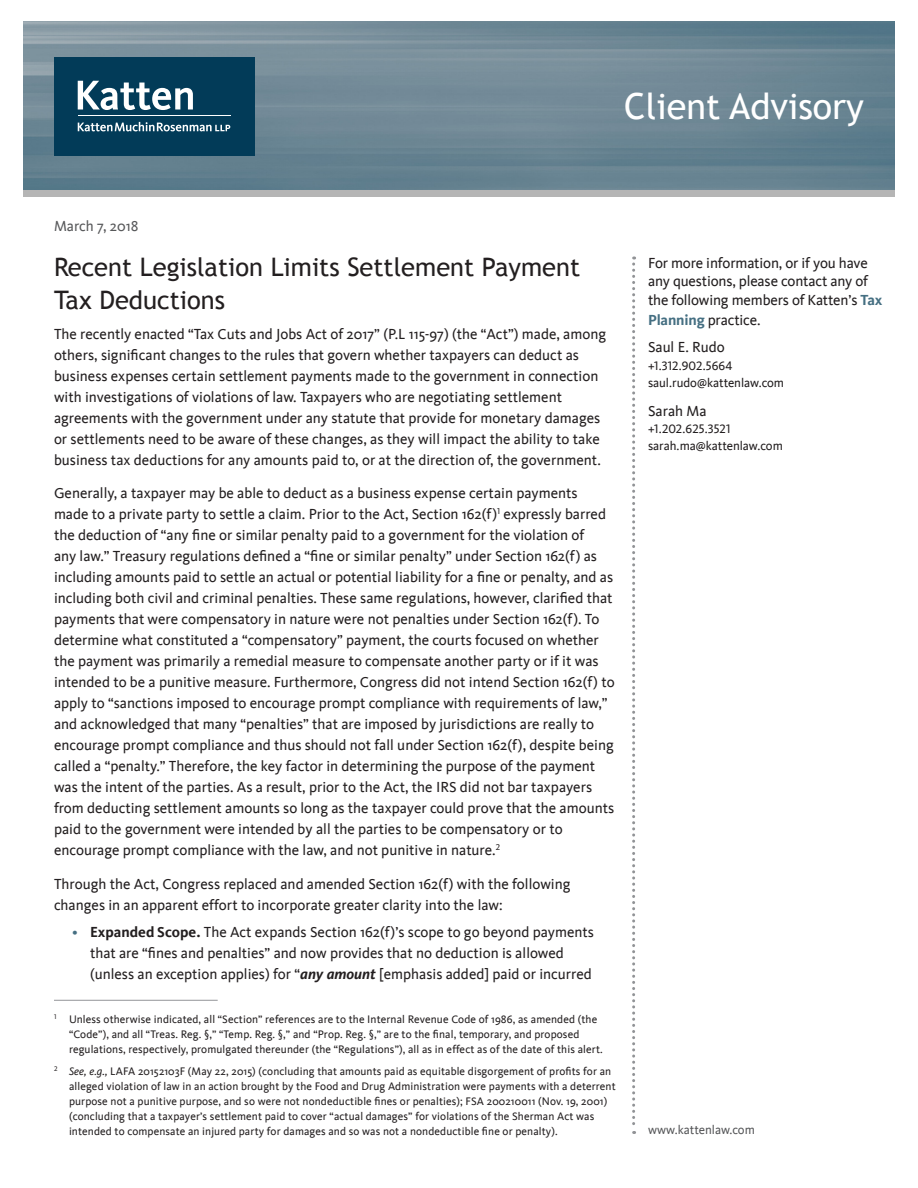
<style>
.page{position:relative;width:918px;height:1188px;background:#fff}
.page>*{position:absolute;margin:0;border:0;box-sizing:border-box;transform-origin:0 0}
.t1{font:36px "Trebuchet MS";color:#fff}
.t2{font:25.5px/33px "Trebuchet MS";color:#231f20}
.t3{font:15px/21px "Kievit";color:#231f20}
.Alpha{font:15px "Kievit";color:#57585a}
.t4{font:12.75px/17.2px "Kievit";letter-spacing:-.005em;color:#231f20}
.t5{font:12.75px "Kievit";color:#57585a}
.SubHeads{font:11.25px/15px "Kievit";letter-spacing:.01em;color:#231f20}
.s1{font-family:"Kievit Book SC";color:#456f82}
.s2{font-weight:700}
.s3{font-weight:700;font-style:italic}
.s4{font-style:italic}
.s5{font-weight:700;color:#456f82}
.s6{font-family:"Kievit Book SC"}
</style>
<div class="page">
<svg style="left:632px;top:256px;width:3px;height:878px"></svg>
<img style="left:24px;top:22px;width:870px;height:168px">
<div style="left:23px;top:190px;width:871px;height:7px;background:#b5b5b5"></div>
<div style="left:54px;top:57px;width:201px;height:98px;background:#023b58"></div>
<svg style="left:78px;top:81px;width:115px;height:29px"></svg>
<hr style="left:78px;top:116px;width:152px;height:1px;background:#fff">
<svg style="left:78px;top:122px;width:152px;height:9px"></svg>
<hr style="left:54px;top:1000px;width:164px;height:1px;background:#939598">
<p class="t1" style="left:624px;top:85px;width:241px">Client Advisory</p>
<p class="Alpha" style="left:54px;top:217px;width:86px">March 7, 2018</p>
<p class="t2" style="left:54px;top:250px;width:528px">Recent Legislation Limits Settlement Payment<br>Tax Deductions</p>
<p class="t3" style="left:54px;top:323px;width:554px">The recently enacted “Tax Cuts and Jobs Act of 2017” (P.L 115-97) (the “Act”) made, among others, significant changes to the rules that govern whether taxpayers can deduct as business expenses certain settlement payments made to the government in connection with investigations of violations of law. Taxpayers who are negotiating settlement agreements with the government under any statute that provide for monetary damages or settlements need to be aware of these changes, as they will impact the ability to take business tax deductions for any amounts paid to, or at the direction of, the government.</p>
<p class="t3" style="left:54px;top:483px;width:562px">Generally, a taxpayer may be able to deduct as a business expense certain payments made to a private party to settle a claim. Prior to the Act, Section 162(f)<sup>1</sup> expressly barred the deduction of “any fine or similar penalty paid to a government for the violation of<br>any law.” Treasury regulations defined a “fine or similar penalty” under Section 162(f) as including amounts paid to settle an actual or potential liability for a fine or penalty, and as including both civil and criminal penalties. These same regulations, however, clarified that payments that were compensatory in nature were not penalties under Section 162(f). To determine what constituted a “compensatory” payment, the courts focused on whether the payment was primarily a remedial measure to compensate another party or if it was intended to be a punitive measure. Furthermore, Congress did not intend Section 162(f) to apply to “sanctions imposed to encourage prompt compliance with requirements of law,” and acknowledged that many “penalties” that are imposed by jurisdictions are really to encourage prompt compliance and thus should not fall under Section 162(f), despite being called a “penalty.” Therefore, the key factor in determining the purpose of the payment was the intent of the parties. As a result, prior to the Act, the IRS did not bar taxpayers from deducting settlement amounts so long as the taxpayer could prove that the amounts paid to the government were intended by all the parties to be compensatory or to encourage prompt compliance with the law, and not punitive in nature.<sup>2</sup></p>
<p class="t3" style="left:54px;top:873px;width:518px">Through the Act, Congress replaced and amended Section 162(f) with the following changes in an apparent effort to incorporate greater clarity into the law:</p>
<p class="t3" style="left:90px;top:922px;width:506px;text-indent:-18px"><span class="s1">•</span> <span class="s2">Expanded Scope.</span> The Act expands Section 162(f)’s scope to go beyond payments that are “fines and penalties” and now provides that no deduction is allowed (unless an exception applies) for “<span class="s3">any amount</span> [emphasis added] paid or incurred</p>
<p class="SubHeads" style="left:69px;top:1012px;width:535px;text-indent:-15px"><sup>1</sup> Unless otherwise indicated, all “Section” references are to the Internal Revenue Code of 1986, as amended (the “Code”), and all “Treas. Reg. §,” “Temp. Reg. §,” and “Prop. Reg. §,” are to the final, temporary, and proposed regulations, respectively, promulgated thereunder (the “Regulations”), all as in effect as of the date of this alert.</p>
<p class="SubHeads" style="left:69px;top:1064px;width:548px;text-indent:-15px"><sup>2</sup> <span class="s4">See, e.g.,</span> LAFA 20152103F (May 22, 2015) (concluding that amounts paid as equitable disgorgement of profits for an alleged violation of law in an action brought by the Food and Drug Administration were payments with a deterrent purpose not a punitive purpose, and so were not nondeductible fines or penalties); FSA 200210011 (Nov. 19, 2001) (concluding that a taxpayer’s settlement paid to cover “actual damages” for violations of the Sherman Act was intended to compensate an injured party for damages and so was not a nondeductible fine or penalty).</p>
<p class="t3" style="left:648px;top:253px;width:236px;line-height:19px">For more information, or if you have any questions, please contact any of the following members of Katten’s <span class="s5">Tax<br>Planning</span> practice.</p>
<p class="t3" style="left:648px;top:337px;width:78px">Saul E. Rudo</p>
<p class="t4" style="left:648px;top:357px;width:138px"><span class="s6">+1.312.902.5664 </span>saul.rudo@kattenlaw.com</p>
<p class="t3" style="left:648px;top:401px;width:60px">Sarah Ma</p>
<p class="t4" style="left:648px;top:420px;width:136px"><span class="s6">+1.202.625.3521 </span>sarah.ma@kattenlaw.com</p>
<p class="t5" style="left:648px;top:1122px;width:108px">www.kattenlaw.com</p>
</div>
